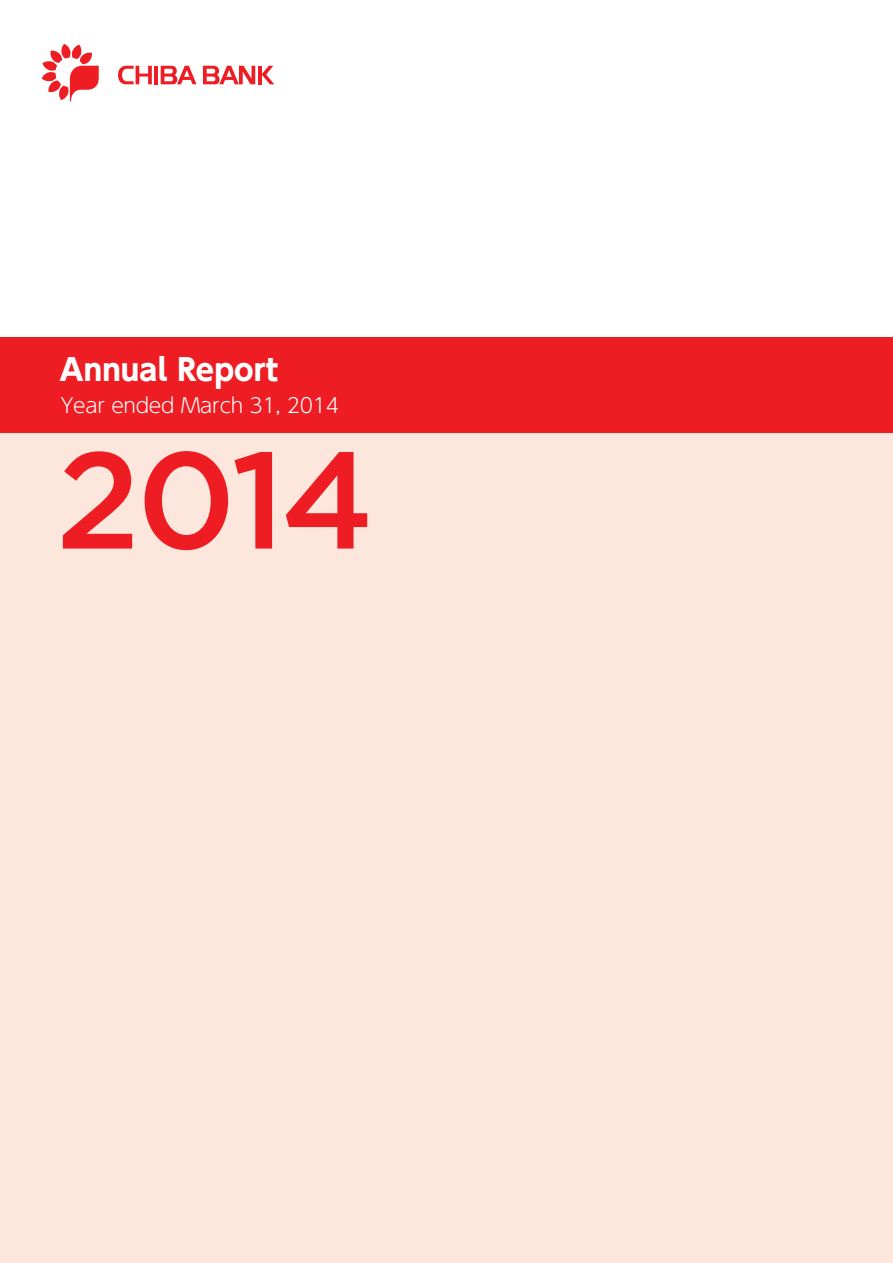
<style>
.page{position:relative;width:893px;height:1263px;background:#fff}
.page>*{position:absolute;margin:0;border:0;box-sizing:border-box;transform-origin:0 0}
.t1{font:500 136.95px "Gotham";letter-spacing:-.03em;color:#ee1d23}
.t2{font:29.7px "UD Shin Go Pro Bold 90 pv RKSJ H";color:#fff}
.t3{font:20.25px "UD Shin Go Pro Light 90 pv RKSJ H";letter-spacing:-.015em;color:#fff}
</style>
<div class="page">
<div style="left:0;top:433px;width:893px;height:830px;background:#fde7dc"></div>
<div style="left:0;top:337px;width:893px;height:96px;background:#ee1d23"></div>
<hr style="left:154px;top:66px;width:4px;height:18px;background:#ee1d23">
<hr style="left:258px;top:66px;width:4px;height:18px;background:#ee1d23">
<svg style="left:161px;top:66px;width:36px;height:18px"></svg>
<svg style="left:203px;top:66px;width:52px;height:18px"></svg>
<svg style="left:262px;top:66px;width:12px;height:18px"></svg>
<svg style="left:118px;top:66px;width:34px;height:18px"></svg>
<svg style="left:42px;top:44px;width:57px;height:58px"></svg>
<h2 class="t2" style="left:43px;top:345px;width:220px">An ual Report</h2>
<p class="t3" style="left:43px;top:389px;width:280px">Year ended March 31, 2014</p>
<h1 class="t1" style="left:39px;top:422px;width:320px">2014</h1>
<h2 class="t2" style="left:60px;top:345px;width:220px">Annual Report</h2>
<p class="t3" style="left:60px;top:389px;width:280px">Year ended March 31, 2014</p>
<h1 class="t1" style="left:56px;top:422px;width:320px">2014</h1>
</div>
